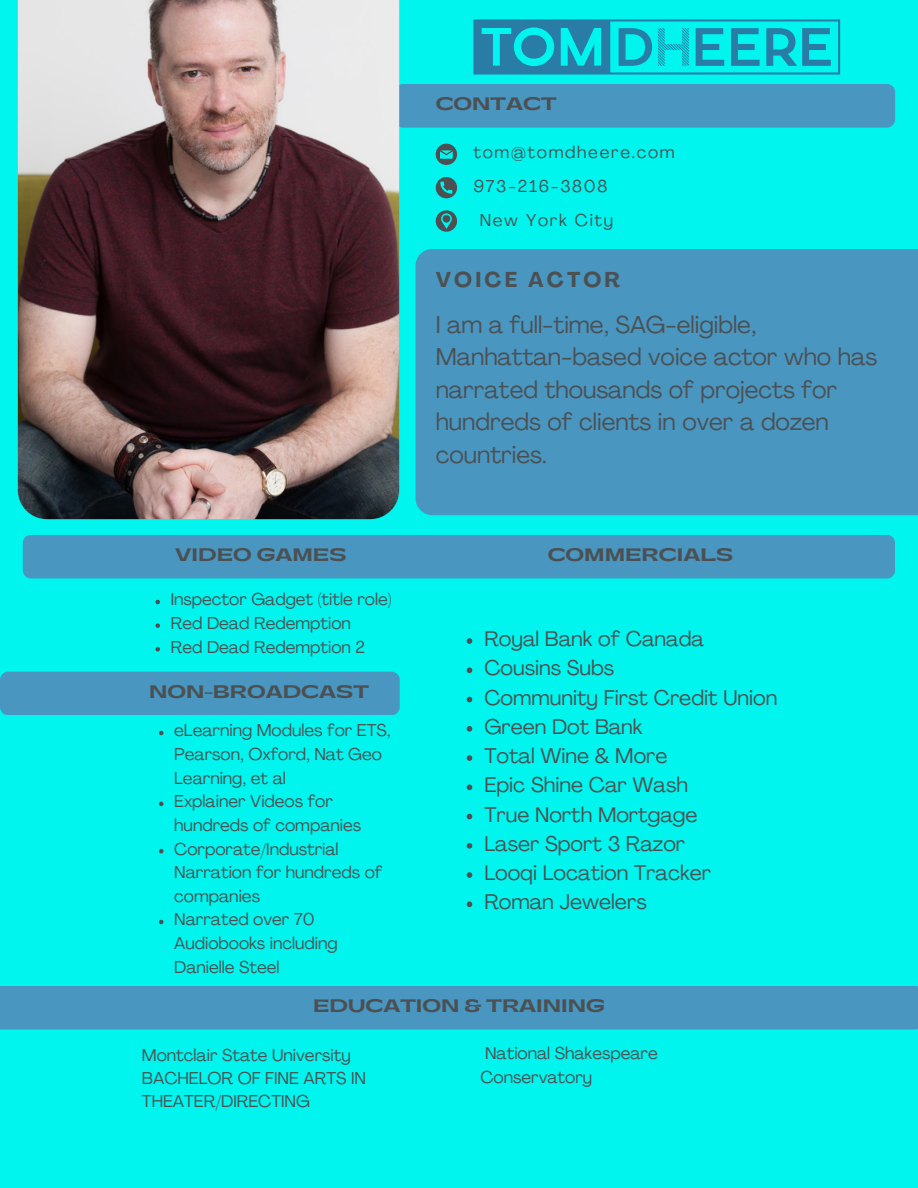
<style>
.page{position:relative;width:918px;height:1188px;background:#00f5ee}
.page>*{position:absolute;margin:0;border:0;box-sizing:border-box;transform-origin:0 0}
.t1{font:24px/32.7px "Agrandir";color:#4c5052}
.t2{font:700 21.15px "Agrandir";letter-spacing:.15em;color:#4c5052}
.t3{font:21px "Agrandir";color:#4c5052}
.t4{font:16.95px/23.7px "Agrandir";color:#4c5052}
.t5{font:800 16.95px "Gatwick";color:#4c5052}
.t6{font:16.95px "Agrandir";letter-spacing:.1em;color:#4c5052}
</style>
<div class="page">
<div style="left:23px;top:535px;width:872px;height:43px;background:#4996c1;border-radius:8px"></div>
<div style="left:395px;top:84px;width:500px;height:44px;background:#4996c1;border-radius:8px"></div>
<div style="left:416px;top:249px;width:502px;height:266px;background:#4996c1"></div>
<div style="left:0;top:672px;width:400px;height:43px;background:#4996c1;border-radius:8px"></div>
<div style="left:0;top:986px;width:918px;height:44px;background:#4996c1"></div>
<img style="left:18px;top:0;width:381px;height:519px">
<svg style="left:436px;top:177px;width:21px;height:21px"></svg>
<svg style="left:436px;top:210px;width:21px;height:22px"></svg>
<svg style="left:436px;top:144px;width:21px;height:21px"></svg>
<svg style="left:473px;top:19px;width:367px;height:56px"></svg>
<svg style="left:467px;top:638px;width:5px;height:6px"></svg>
<svg style="left:467px;top:668px;width:5px;height:5px"></svg>
<svg style="left:467px;top:697px;width:5px;height:5px"></svg>
<svg style="left:467px;top:726px;width:5px;height:6px"></svg>
<svg style="left:467px;top:755px;width:5px;height:6px"></svg>
<svg style="left:467px;top:785px;width:5px;height:5px"></svg>
<svg style="left:467px;top:814px;width:5px;height:5px"></svg>
<svg style="left:467px;top:843px;width:5px;height:6px"></svg>
<svg style="left:467px;top:872px;width:5px;height:6px"></svg>
<svg style="left:467px;top:902px;width:5px;height:5px"></svg>
<svg style="left:155px;top:600px;width:5px;height:4px"></svg>
<svg style="left:155px;top:623px;width:5px;height:5px"></svg>
<svg style="left:155px;top:647px;width:5px;height:5px"></svg>
<svg style="left:159px;top:731px;width:5px;height:4px"></svg>
<svg style="left:159px;top:802px;width:5px;height:4px"></svg>
<svg style="left:159px;top:849px;width:5px;height:4px"></svg>
<svg style="left:159px;top:920px;width:5px;height:4px"></svg>
<p class="t5" style="left:436px;top:95px;width:122px">CONTACT</p>
<p class="t6" style="left:473px;top:145px;width:203px">tom@tomdheere.com</p>
<p class="t6" style="left:473px;top:179px;width:135px">973-216-3808</p>
<p class="t6" style="left:480px;top:213px;width:135px">New York City</p>
<p class="t2" style="left:436px;top:271px;width:186px">VOICE ACTOR</p>
<p class="t5" style="left:175px;top:546px;width:173px">VIDEO GAMES</p>
<p class="t4" style="left:171px;top:589px;width:222px">Inspector Gadget (title role)</p>
<p class="t4" style="left:171px;top:613px;width:182px">Red Dead Redemption</p>
<p class="t4" style="left:171px;top:637px;width:196px">Red Dead Redemption 2</p>
<p class="t5" style="left:149px;top:684px;width:221px">NON-BROADCAST</p>
<p class="t4" style="left:174px;top:720px;width:218px">eLearning Modules for ETS,<br>Pearson, Oxford, Nat Geo<br>Learning, et al</p>
<p class="t4" style="left:174px;top:791px;width:188px">Explainer Videos for hundreds of companies</p>
<p class="t4" style="left:174px;top:838px;width:210px">Corporate/Industrial<br>Narration for hundreds of companies</p>
<p class="t4" style="left:174px;top:909px;width:165px">Narrated over 70<br>Audiobooks including<br>Danielle Steel</p>
<p class="t1" style="left:436px;top:310px;width:443px">I am a full-time, SAG-eligible,<br>Manhattan-based voice actor who has narrated thousands of projects for hundreds of clients in over a dozen countries.</p>
<p class="t5" style="left:548px;top:546px;width:187px">COMMERCIALS</p>
<p class="t3" style="left:484px;top:630px;width:221px">Royal Bank of Canada</p>
<p class="t3" style="left:484px;top:660px;width:131px">Cousins Subs</p>
<p class="t3" style="left:484px;top:689px;width:294px">Community First Credit Union</p>
<p class="t3" style="left:484px;top:718px;width:160px">Green Dot Bank</p>
<p class="t3" style="left:484px;top:747px;width:185px">Total Wine &amp; More</p>
<p class="t3" style="left:484px;top:777px;width:205px">Epic Shine Car Wash</p>
<p class="t3" style="left:484px;top:806px;width:215px">True North Mortgage</p>
<p class="t3" style="left:484px;top:835px;width:202px">Laser Sport 3 Razor</p>
<p class="t3" style="left:484px;top:864px;width:228px">Looqi Location Tracker</p>
<p class="t3" style="left:484px;top:894px;width:164px">Roman Jewelers</p>
<p class="t5" style="left:313px;top:997px;width:293px">EDUCATION &amp; TRAINING</p>
<p class="t4" style="left:142px;top:1045px;width:210px">Montclair State University</p>
<p class="t4" style="left:142px;top:1068px;width:225px;line-height:23.2px">BACHELOR OF FINE ARTS IN<br>THEATER/DIRECTING</p>
<p class="t4" style="left:480px;top:1044px;width:179px;line-height:23.2px">National Shakespeare<br>Conservatory</p>
</div>
